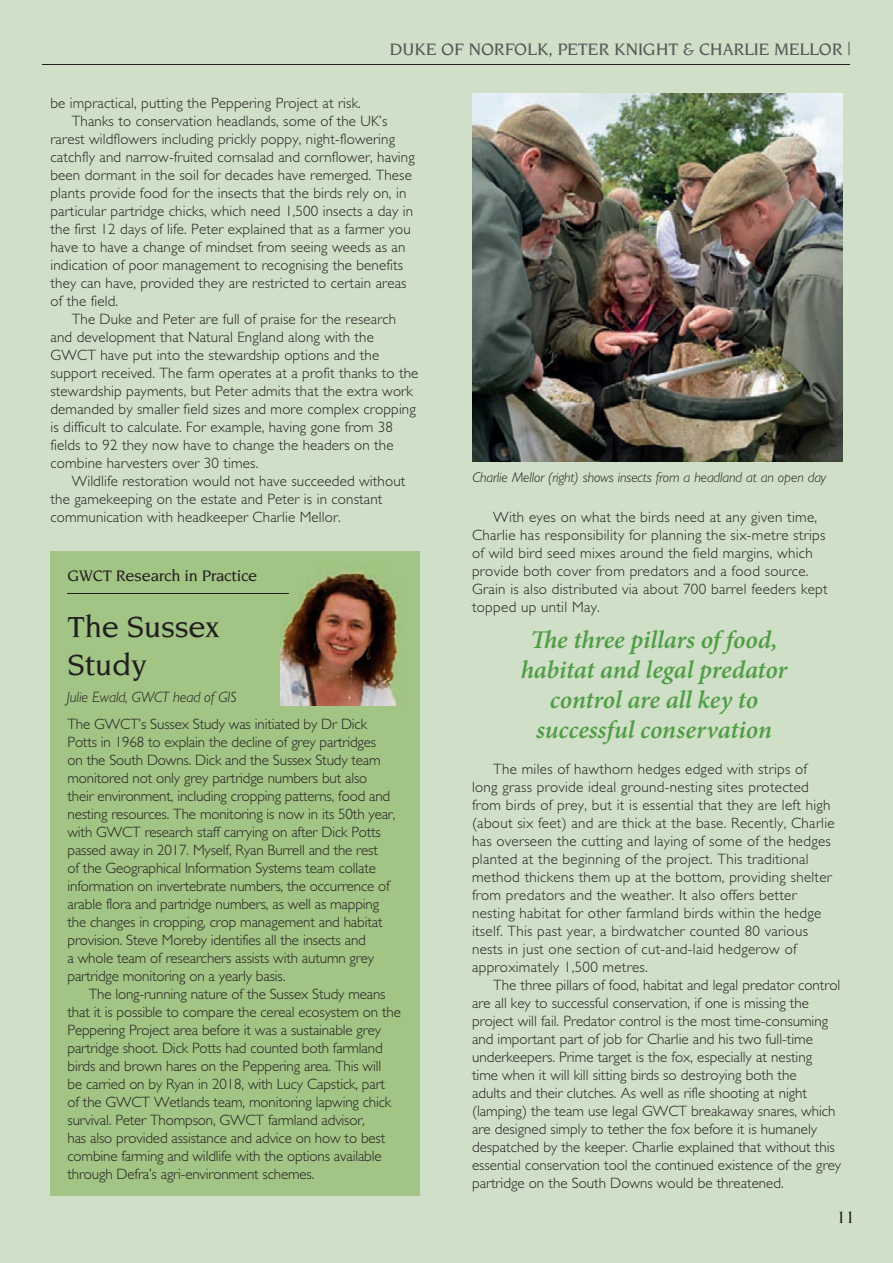
<style>
.page{position:relative;width:893px;height:1263px;background:#d0dfc7}
.page>*{position:absolute;margin:0;border:0;box-sizing:border-box;transform-origin:0 0}
.t1{font:500 31.5px/37.8px "Novarese LT";letter-spacing:-.01em;color:#231f20}
.t2{font:italic 600 25.5px "Minion Pro";letter-spacing:-.005em;color:#4f9d44}
.t3{font:500 18px "Novarese LT";letter-spacing:-.015em;color:#57585a}
.t4{font:500 18px "Novarese LT";color:#231f20}
.t5{font:500 16.5px "Novarese LT";letter-spacing:-.01em;color:#231f20}
.t6{font:300 15px/18px "Gill Sans";letter-spacing:.01em;color:#231f20}
.t7{font:300 15px/18px "Gill Sans";letter-spacing:-.01em;color:#231f20}
.t8{font:italic 300 15px "Gill Sans";letter-spacing:-.01em;color:#231f20}
.t9{font:italic 300 14.1px "Gill Sans";letter-spacing:-.01em;color:#231f20}
</style>
<div class="page">
<div style="left:50px;top:551px;width:370px;height:645px;background:#a2c485"></div>
<img style="left:281px;top:572px;width:120px;height:133px">
<hr style="left:67px;top:593px;width:221px;height:1px;background:#231f20">
<img style="left:472px;top:94px;width:370px;height:367px">
<hr style="left:42px;top:64px;width:808px;height:1px;background:#231f20">
<p class="t3" style="left:390px;top:40px;width:463px">DUKE OF NORFOLK, PETER KNIGHT &amp; CHARLIE MELLOR |</p>
<p class="t6" style="left:50px;top:94px;width:312px">be impractical, putting the Peppering Project at risk.</p>
<p class="t6" style="left:72px;top:112px;width:317px">Thanks to conservation headlands, some of the UK’s</p>
<p class="t6" style="left:50px;top:130px;width:346px">rarest wildflowers including prickly poppy, night-flowering</p>
<p class="t6" style="left:50px;top:148px;width:366px">catchfly and narrow-fruited cornsalad and cornflower, having</p>
<p class="t6" style="left:50px;top:166px;width:363px">been dormant in the soil for decades have remerged. These</p>
<p class="t6" style="left:50px;top:184px;width:357px">plants provide food for the insects that the birds rely on, in</p>
<p class="t6" style="left:50px;top:202px;width:364px">particular partridge chicks, which need 1,500 insects a day in</p>
<p class="t6" style="left:50px;top:220px;width:362px">the first 12 days of life. Peter explained that as a farmer you</p>
<p class="t6" style="left:50px;top:238px;width:356px">have to have a change of mindset from seeing weeds as an</p>
<p class="t6" style="left:50px;top:256px;width:354px">indication of poor management to recognising the benefits</p>
<p class="t6" style="left:50px;top:274px;width:358px">they can have, provided they are restricted to certain areas</p>
<p class="t6" style="left:50px;top:292px;width:69px">of the field.</p>
<p class="t6" style="left:72px;top:310px;width:326px">The Duke and Peter are full of praise for the research</p>
<p class="t6" style="left:50px;top:328px;width:325px">and development that Natural England along with the</p>
<p class="t6" style="left:50px;top:346px;width:330px">GWCT have put into the stewardship options and the</p>
<p class="t6" style="left:50px;top:364px;width:369px">support received. The farm operates at a profit thanks to the</p>
<p class="t6" style="left:50px;top:382px;width:364px">stewardship payments, but Peter admits that the extra work</p>
<p class="t6" style="left:50px;top:400px;width:367px">demanded by smaller field sizes and more complex cropping</p>
<p class="t6" style="left:50px;top:418px;width:344px">is difficult to calculate. For example, having gone from 38</p>
<p class="t6" style="left:50px;top:436px;width:345px">fields to 92 they now have to change the headers on the</p>
<p class="t6" style="left:50px;top:454px;width:209px">combine harvesters over 30 times.</p>
<p class="t6" style="left:72px;top:472px;width:335px">Wildlife restoration would not have succeeded without</p>
<p class="t6" style="left:50px;top:490px;width:333px">the gamekeeping on the estate and Peter is in constant</p>
<p class="t6" style="left:50px;top:508px;width:292px">communication with headkeeper Charlie Mellor.</p>
<p class="t6" style="left:472px;top:508px;width:357px;text-indent:21px">With eyes on what the birds need at any given time, Charlie has responsibility for planning the six-metre strips of wild bird seed mixes around the field margins, which provide both cover from predators and a food source.<br>Grain is also distributed via about 700 barrel feeders kept topped up until May.</p>
<p class="t9" style="left:472px;top:469px;width:355px">Charlie Mellor (right) shows insects from a headland at an open day</p>
<p class="t5" style="left:68px;top:567px;width:191px">GWCT Research in Practice</p>
<h1 class="t1" style="left:68px;top:608px;width:154px">The Sussex<br>Study</h1>
<p class="t7" style="left:68px;top:715px;width:329px">The GWCT’s Sussex Study was initiated by Dr Dick Potts in 1968 to explain the decline of grey partridges<br>on the South Downs. Dick and the Sussex Study team monitored not only grey partridge numbers but also their environment, including cropping patterns, food and nesting resources. The monitoring is now in its 50th year, with GWCT research staff carrying on after Dick Potts passed away in 2017. Myself, Ryan Burrell and the rest<br>of the Geographical Information Systems team collate information on invertebrate numbers, the occurrence of arable flora and partridge numbers, as well as mapping the changes in cropping, crop management and habitat provision. Steve Moreby identifies all the insects and<br>a whole team of researchers assists with autumn grey partridge monitoring on a yearly basis.</p>
<p class="t7" style="left:68px;top:985px;width:335px;text-indent:21px">The long-running nature of the Sussex Study means that it is possible to compare the cereal ecosystem on the Peppering Project area before it was a sustainable grey partridge shoot. Dick Potts had counted both farmland birds and brown hares on the Peppering area. This will<br>be carried on by Ryan in 2018, with Lucy Capstick, part<br>of the GWCT Wetlands team, monitoring lapwing chick survival. Peter Thompson, GWCT farmland advisor,<br>has also provided assistance and advice on how to best combine farming and wildlife with the options available through Defra’s agri-environment schemes.</p>
<h2 class="t2" style="left:557px;top:622px;width:222px">e three pillars of food,</h2>
<h2 class="t2" style="left:521px;top:652px;width:268px">habitat and legal predator</h2>
<h2 class="t2" style="left:550px;top:682px;width:210px">control are all key to</h2>
<h2 class="t2" style="left:536px;top:712px;width:237px">successful conservation</h2>
<p class="t8" style="left:67px;top:688px;width:171px">Julie Ewald, GWCT head of GIS</p>
<p class="t6" style="left:472px;top:760px;width:364px;text-indent:21px">The miles of hawthorn hedges edged with strips of long grass provide ideal ground-nesting sites protected from birds of prey, but it is essential that they are left high (about six feet) and are thick at the base. Recently, Charlie has overseen the cutting and laying of some of the hedges planted at the beginning of the project. This traditional method thickens them up at the bottom, providing shelter from predators and the weather. It also offers better nesting habitat for other farmland birds within the hedge itself. This past year, a birdwatcher counted 80 various nests in just one section of cut-and-laid hedgerow of approximately 1,500 metres.</p>
<p class="t6" style="left:472px;top:976px;width:371px;text-indent:21px">The three pillars of food, habitat and legal predator control are all key to successful conservation, if one is missing the project will fail. Predator control is the most time-consuming and important part of job for Charlie and his two full-time underkeepers. Prime target is the fox, especially at nesting time when it will kill sitting birds so destroying both the<br>adults and their clutches. As well as rifle shooting at night (lamping) the team use legal GWCT breakaway snares, which are designed simply to tether the fox before it is humanely despatched by the keeper. Charlie explained that without this essential conservation tool the continued existence of the grey partridge on the South Downs would be threatened.</p>
<p class="t4" style="left:837px;top:1207px;width:19px">11</p>
</div>
